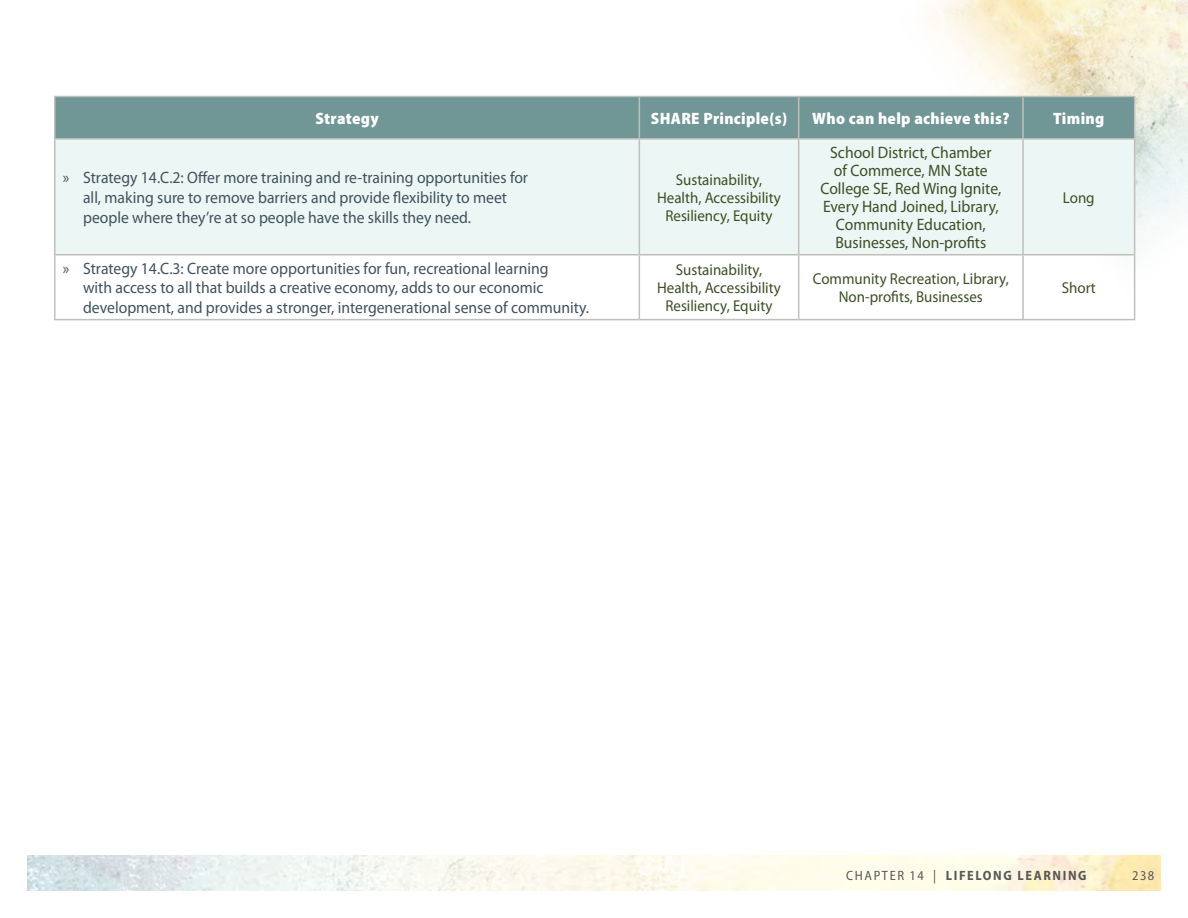
<style>
.page{position:relative;width:1188px;height:918px;background:#fff}
.page>*{position:absolute;margin:0;border:0;box-sizing:border-box;transform-origin:0 0}
.t1{font:16.5px/19.5px "Myriad Pro";color:#40525e;scale:.95 1}
.t2{font:16.5px/18px "Myriad Pro";color:#3d4f26;text-align:center;scale:.95 1}
.t3{font:900 semi-condensed 16.5px "Myriad Pro";letter-spacing:.02em;color:#fff}
.t4{font:15.75px/18px "Myriad Pro";color:#3d4f26;text-align:center;scale:.95 1}
.t5{font:700 semi-condensed 13.5px "Myriad Pro";letter-spacing:.12em;color:#57585a}
.t6{font:semi-condensed 13.5px "Myriad Pro";color:#57585a}
.s1{font-weight:400}
</style>
<div class="page">
<img style="left:28px;top:856px;width:1132px;height:34px">
<img style="left:889px;top:0;width:299px;height:304px">
<div style="left:56px;top:97px;width:1078px;height:41px;background:#709696"></div>
<div style="left:56px;top:140px;width:1078px;height:114px;background:#ecf6f4"></div>
<hr style="left:798px;top:97px;width:1px;height:41px;background:#bec0bc">
<hr style="left:1022px;top:97px;width:2px;height:41px;background:#bec0bc">
<hr style="left:54px;top:254px;width:585px;height:1px;background:#bec0bc">
<hr style="left:54px;top:319px;width:585px;height:1px;background:#bec0bc">
<hr style="left:639px;top:140px;width:1px;height:114px;background:#bec0bc">
<hr style="left:639px;top:254px;width:160px;height:1px;background:#bec0bc">
<hr style="left:639px;top:255px;width:1px;height:64px;background:#bec0bc">
<hr style="left:639px;top:319px;width:160px;height:1px;background:#bec0bc">
<hr style="left:798px;top:140px;width:1px;height:114px;background:#bec0bc">
<hr style="left:799px;top:254px;width:224px;height:1px;background:#bec0bc">
<hr style="left:798px;top:255px;width:1px;height:64px;background:#bec0bc">
<hr style="left:799px;top:319px;width:224px;height:1px;background:#bec0bc">
<hr style="left:1022px;top:140px;width:2px;height:114px;background:#bec0bc">
<hr style="left:1023px;top:254px;width:112px;height:1px;background:#bec0bc">
<hr style="left:1022px;top:255px;width:2px;height:64px;background:#bec0bc">
<hr style="left:1023px;top:319px;width:112px;height:1px;background:#bec0bc">
<hr style="left:639px;top:97px;width:1px;height:41px;background:#bec0bc">
<hr style="left:54px;top:140px;width:2px;height:114px;background:#bec0bc">
<hr style="left:1134px;top:140px;width:1px;height:114px;background:#bec0bc">
<hr style="left:54px;top:255px;width:2px;height:64px;background:#bec0bc">
<hr style="left:1134px;top:255px;width:1px;height:64px;background:#bec0bc">
<hr style="left:54px;top:96px;width:585px;height:1px;background:#bec0bc">
<hr style="left:54px;top:97px;width:2px;height:41px;background:#bec0bc">
<hr style="left:639px;top:96px;width:160px;height:1px;background:#bec0bc">
<hr style="left:799px;top:96px;width:224px;height:1px;background:#bec0bc">
<hr style="left:1023px;top:96px;width:112px;height:1px;background:#bec0bc">
<hr style="left:1134px;top:97px;width:1px;height:41px;background:#bec0bc">
<hr style="left:54px;top:138px;width:585px;height:2px;background:#bec0bc">
<hr style="left:639px;top:138px;width:160px;height:2px;background:#bec0bc">
<hr style="left:799px;top:138px;width:224px;height:2px;background:#bec0bc">
<hr style="left:1023px;top:138px;width:112px;height:2px;background:#bec0bc">
<p class="t3" style="left:315px;top:107px;width:65px">Strategy</p>
<p class="t3" style="left:651px;top:107px;width:138px">SHARE Principle(s)</p>
<p class="t3" style="left:812px;top:107px;width:199px">Who can help achieve this?</p>
<p class="t3" style="left:1053px;top:107px;width:53px">Timing</p>
<p class="t1" style="left:83px;top:168px;width:470px;text-indent:-20px">» Strategy 14.C.2: Offer more training and re-training opportunities for all, making sure to remove barriers and provide flexibility to meet people where they’re at so people have the skills they need.</p>
<p class="t4" style="left:657px;top:170px;width:132px">Sustainability,<br>Health, Accessibility<br>Resiliency, Equity</p>
<p class="t2" style="left:820px;top:143px;width:192px">School District, Chamber<br>of Commerce, MN State<br>College SE, Red Wing Ignite,<br>Every Hand Joined, Library,<br>Community Education,<br>Businesses, Non-profits</p>
<p class="t4" style="left:1063px;top:188px;width:35px">Long</p>
<p class="t1" style="left:83px;top:258px;width:534px;text-indent:-20px">» Strategy 14.C.3: Create more opportunities for fun, recreational learning<br>with access to all that builds a creative economy, adds to our economic development, and provides a stronger, intergenerational sense of community.</p>
<p class="t4" style="left:657px;top:261px;width:132px">Sustainability,<br>Health, Accessibility<br>Resiliency, Equity</p>
<p class="t4" style="left:813px;top:270px;width:208px">Community Recreation, Library,<br>Non-profits, Businesses</p>
<p class="t4" style="left:1062px;top:279px;width:37px">Short</p>
<p class="t5" style="left:846px;top:867px;width:242px"><span class="s1">CHAPTER 14 |</span> LIFELONG LEARNING</p>
<p class="t6" style="left:1132px;top:867px;width:23px">238</p>
</div>
